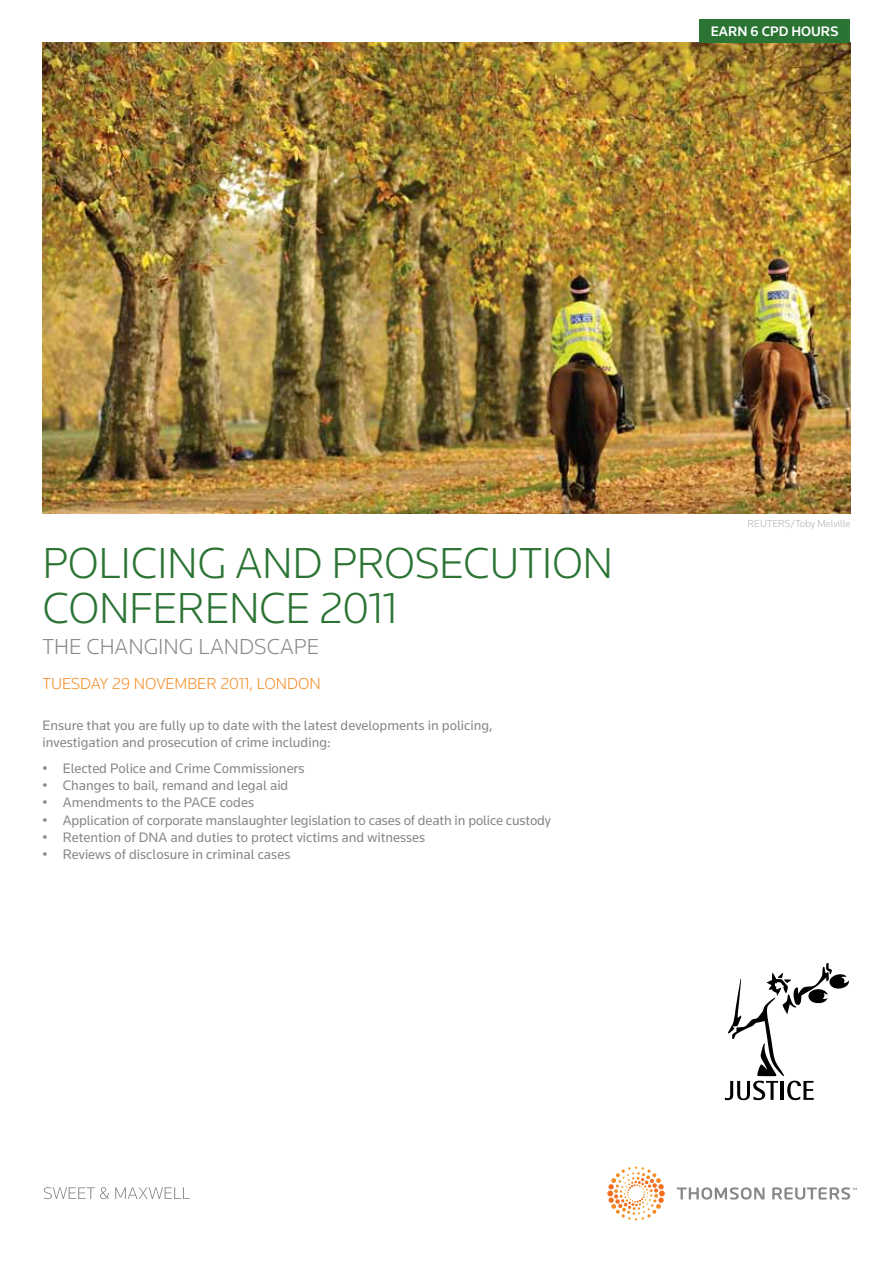
<style>
.page{position:relative;width:893px;height:1263px;background:#fff}
.page>*{position:absolute;margin:0;border:0;box-sizing:border-box;transform-origin:0 0}
.t1{font:300 45px/45px "Knowledge";letter-spacing:-.01em;color:#2b7434}
.t2{font:300 22.5px "Knowledge";color:#86888a}
.t3{font:300 16.5px "Knowledge";color:#f6891f}
.t4{font:14.25px/17.2px "Knowledge";color:#86888a}
.t5{font:500 14.25px "Knowledge";color:#fff}
.t6{font:300 10.5px "Knowledge";color:#adafb2}
</style>
<div class="page">
<img style="left:43px;top:43px;width:807px;height:471px">
<svg style="left:677px;top:1187px;width:180px;height:12px"></svg>
<svg style="left:607px;top:1166px;width:58px;height:54px"></svg>
<svg style="left:44px;top:1187px;width:146px;height:12px"></svg>
<svg style="left:725px;top:963px;width:124px;height:137px"></svg>
<div style="left:699px;top:19px;width:151px;height:24px;background:#2b7434"></div>
<p class="t5" style="left:711px;top:23px;width:129px">EARN 6 CPD HOURS</p>
<h1 class="t1" style="left:43px;top:540px;width:572px">POLICING AND PROSECUTION<br>CONFERENCE 2011</h1>
<h2 class="t2" style="left:43px;top:633px;width:278px">THE CHANGING LANDSCAPE</h2>
<p class="t3" style="left:43px;top:673px;width:280px">TUESDAY 29 NOVEMBER 2011, LONDON</p>
<p class="t4" style="left:43px;top:716px;width:452px">Ensure that you are fully up to date with the latest developments in policing, investigation and prosecution of crime including:</p>
<p class="t4" style="left:43px;top:759px;width:263px">• Elected Police and Crime Commissioners</p>
<p class="t4" style="left:43px;top:777px;width:247px">• Changes to bail, remand and legal aid</p>
<p class="t4" style="left:43px;top:794px;width:213px">• Amendments to the PACE codes</p>
<p class="t4" style="left:43px;top:811px;width:510px">• Application of corporate manslaughter legislation to cases of death in police custody</p>
<p class="t4" style="left:43px;top:828px;width:384px">• Retention of DNA and duties to protect victims and witnesses</p>
<p class="t4" style="left:43px;top:846px;width:249px">• Reviews of disclosure in criminal cases</p>
<p class="t6" style="left:748px;top:517px;width:104px">REUTERS/Toby Melville</p>
</div>
